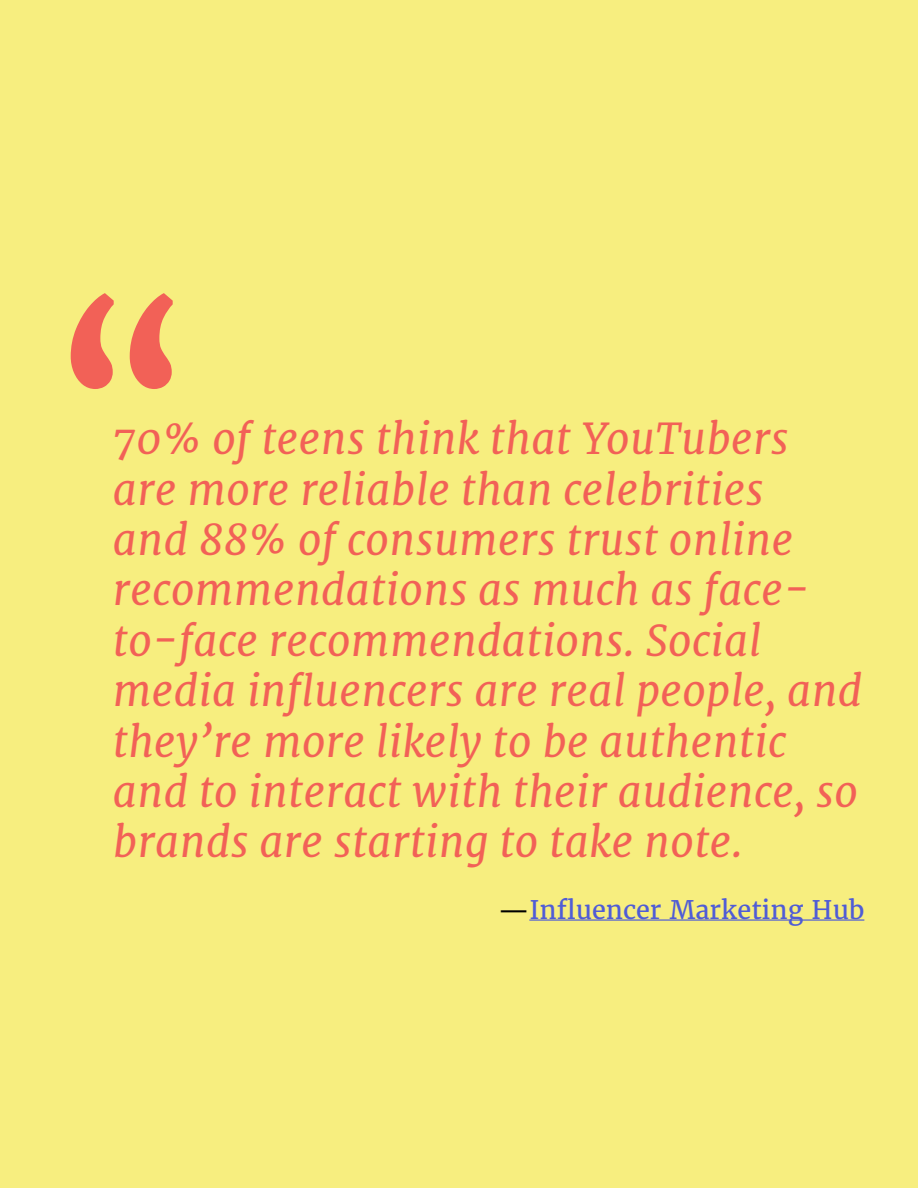
<style>
.page{position:relative;width:918px;height:1188px;background:#f7ee7f}
.page>*{position:absolute;margin:0;border:0;box-sizing:border-box;transform-origin:0 0}
.t1{font:900 196.5px "Merriweather";color:#f26157}
.t2{font:italic 42px/50.4px "Merriweather";letter-spacing:.01em;color:#f26157}
.t3{font:25.5px "Merriweather";color:#4f5cd6}
.s1{color:#000}
</style>
<div class="page">
<hr style="left:529px;top:919px;width:335px;height:2px;background:#4f5cd6">
<h1 class="t1" style="left:54px;top:260px;width:138px">“</h1>
<p class="t2" style="left:113px;top:413px;width:751px">70% of teens think that YouTubers are more reliable than celebrities<br>and 88% of consumers trust online recommendations as much as face&shy;to-face recommendations. Social media influencers are real people, and they’re more likely to be authentic and to interact with their audience, so brands are starting to take note.</p>
<p class="t3" style="left:498px;top:893px;width:368px"><span class="s1">—</span>Influencer Marketing Hub</p>
</div>
